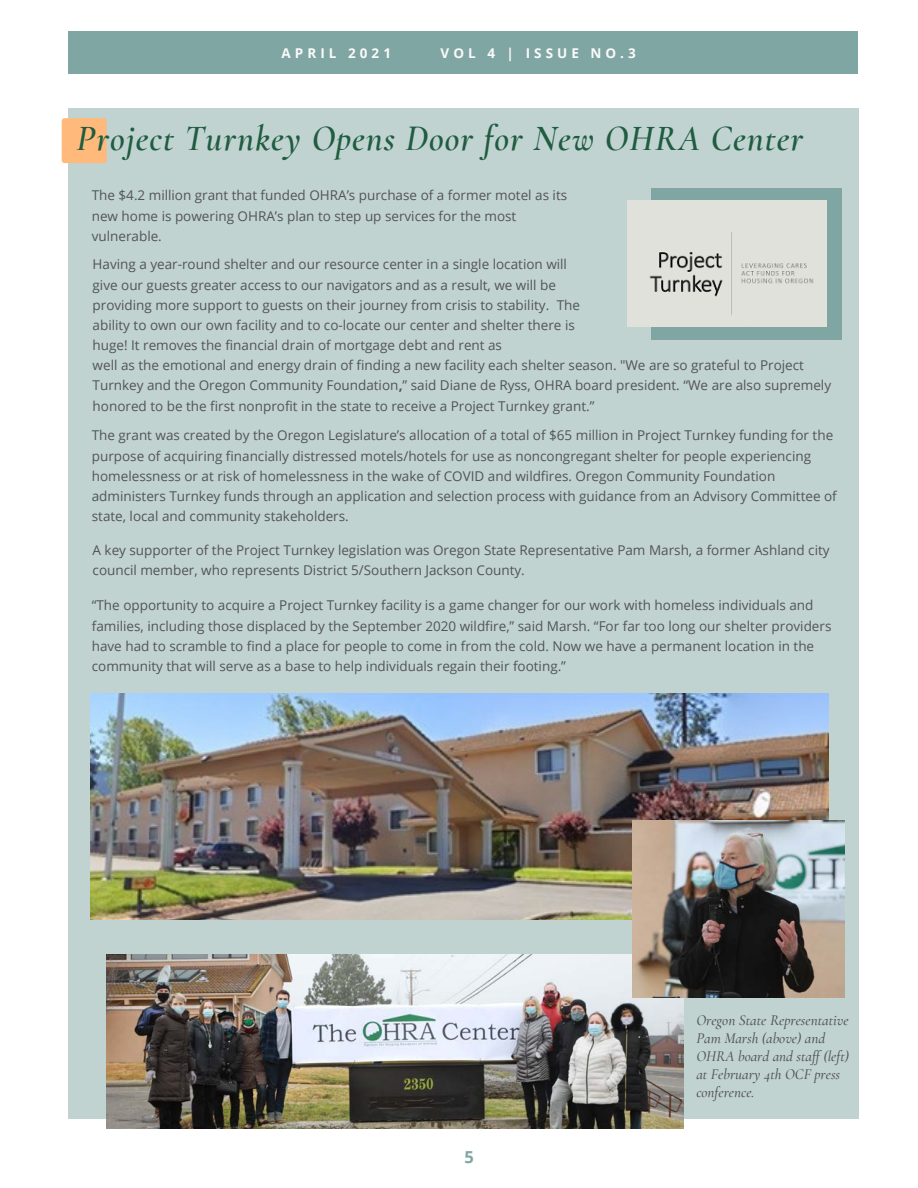
<style>
.page{position:relative;width:918px;height:1188px;background:#fff}
.page>*{position:absolute;margin:0;border:0;box-sizing:border-box;transform-origin:0 0}
.t1{font:italic 600 36px "Cormorant Garamond";letter-spacing:.03em;color:#205c40}
.t2{font:700 16.5px "Open Sans";color:#80a6a3}
.t3{font:italic 500 15px/18px "Cormorant Garamond";color:#545454}
.t4{font:13.5px/20.2px "Open Sans";color:#545454}
.t5{font:700 13.5px "Open Sans";letter-spacing:.3em;color:#fafafa}
.s1{font-weight:700}
</style>
<div class="page">
<div style="left:68px;top:32px;width:789px;height:42px;background:#80a6a3"></div>
<div style="left:68px;top:108px;width:791px;height:1011px;background:#c0d3d1"></div>
<div style="left:651px;top:188px;width:191px;height:151px;background:#80a6a3"></div>
<img style="left:628px;top:200px;width:199px;height:126px">
<div style="left:62px;top:118px;width:45px;height:45px;background:#ffb97b;border-radius:3px"></div>
<img style="left:90px;top:694px;width:738px;height:226px">
<img style="left:107px;top:954px;width:577px;height:175px">
<img style="left:633px;top:821px;width:211px;height:177px">
<p class="t5" style="left:282px;top:44px;width:111px">APRIL 2021</p>
<p class="t5" style="left:441px;top:44px;width:197px">VOL 4 | ISSUE NO.3</p>
<p class="t1" style="left:77px;top:117px;width:728px">Project Turnkey Opens Door for New OHRA Center</p>
<p class="t4" style="left:92px;top:185px;width:477px">The $4.2 million grant that funded OHRA’s purchase of a former motel as its new home is powering OHRA’s plan to step up services for the most vulnerable.</p>
<p class="t4" style="left:93px;top:254px;width:489px">Having a year-round shelter and our resource center in a single location will give our guests greater access to our navigators and as a result, we will be providing more support to guests on their journey from crisis to stability. The ability to own our own facility and to co-locate our center and shelter there is huge! It removes the financial drain of mortgage debt and rent as</p>
<p class="t4" style="left:93px;top:355px;width:740px">well as the emotional and energy drain of finding a new facility each shelter season. "We are so grateful to Project<br>Turnkey and the Oregon Community Foundation<span class="s1">,</span>” said Diane de Ryss, OHRA board president. “We are also supremely honored to be the first nonprofit in the state to receive a Project Turnkey grant.”</p>
<p class="t4" style="left:92px;top:425px;width:746px">The grant was created by the Oregon Legislature’s allocation of a total of $65 million in Project Turnkey funding for the purpose of acquiring financially distressed motels/hotels for use as noncongregant shelter for people experiencing homelessness or at risk of homelessness in the wake of COVID and wildfires. Oregon Community Foundation administers Turnkey funds through an application and selection process with guidance from an Advisory Committee of state, local and community stakeholders.</p>
<p class="t4" style="left:93px;top:539px;width:739px">A key supporter of the Project Turnkey legislation was Oregon State Representative Pam Marsh, a former Ashland city council member, who represents District 5/Southern Jackson County.</p>
<p class="t4" style="left:92px;top:595px;width:741px">“The opportunity to acquire a Project Turnkey facility is a game changer for our work with homeless individuals and families, including those displaced by the September 2020 wildfire,” said Marsh. “For far too long our shelter providers have had to scramble to find a place for people to come in from the cold. Now we have a permanent location in the community that will serve as a base to help individuals regain their footing.”</p>
<p class="t2" style="left:464px;top:1145px;width:11px">5</p>
<p class="t3" style="left:696px;top:1012px;width:154px">Oregon State Representative<br>Pam Marsh (above) and<br>OHRA board and staff (left) at February 4th OCF press conference.</p>
</div>
